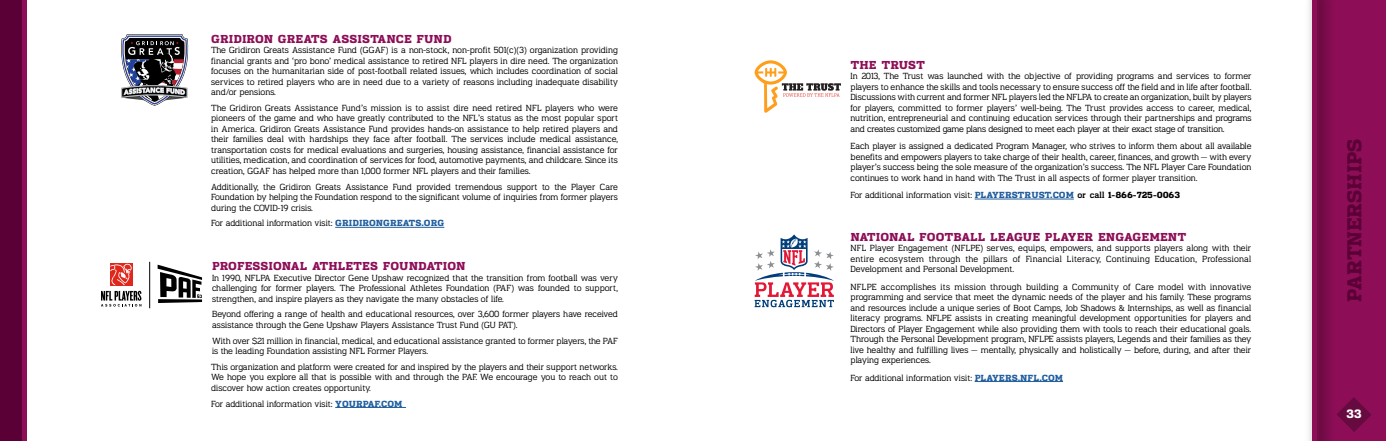
<style>
.page{position:relative;width:1386px;height:441px;background:#fff}
.page>*{position:absolute;margin:0;border:0;box-sizing:border-box;transform-origin:0 0}
.t1{font:700 20.12px "Endzone Slab";color:#5b0036}
.t2{font:700 12.25px "Endzone Slab";color:#fff}
.t3{font:700 11.38px "Endzone";color:#8d0e57}
.t4{font:300 8.75px/10.5px "Endzone";color:#000;text-align:justify}
.s1{font-weight:700;color:#215e9e}
.s2{font-weight:400}
.s3{font-weight:700}
</style>
<div class="page">
<hr style="left:335px;top:407px;width:71px;height:1px;background:#215e9e">
<svg style="left:158px;top:265px;width:44px;height:38px"></svg>
<div style="left:110px;top:263px;width:23px;height:23px;background:#df271c"></div>
<svg style="left:110px;top:263px;width:22px;height:22px"></svg>
<svg style="left:101px;top:291px;width:40px;height:16px"></svg>
<hr style="left:149px;top:262px;width:1px;height:46px;background:#000">
<hr style="left:975px;top:199px;width:99px;height:1px;background:#215e9e">
<svg style="left:755px;top:60px;width:86px;height:53px"></svg>
<svg style="left:121px;top:34px;width:67px;height:72px"></svg>
<hr style="left:335px;top:227px;width:109px;height:1px;background:#215e9e">
<hr style="left:975px;top:381px;width:88px;height:1px;background:#215e9e">
<svg style="left:755px;top:234px;width:79px;height:73px"></svg>
<div style="left:1317px;top:0;width:69px;height:441px;background:#8d0e57"></div>
<div style="left:1305px;top:0;width:30px;height:441px;background:#000;opacity:.75"></div>
<div style="left:1312px;top:0;width:5px;height:441px;background:#8d0e57"></div>
<div style="left:0;top:0;width:24px;height:441px;background:#5b0036"></div>
<hr style="left:22px;top:0;width:4px;height:441px;background:#8d0e57">
<svg style="left:1337px;top:397px;width:35px;height:35px"></svg>
<h3 class="t3" style="left:211px;top:32px;width:242px">GRIDIRON GREATS ASSISTANCE FUND</h3>
<p class="t4" style="left:211px;top:45px;width:408px">The Gridiron Greats Assistance Fund (GGAF) is a non-stock, non-profit 501(c)(3) organization providing financial grants and ‘pro bono’ medical assistance to retired NFL players in dire need. The organization focuses on the humanitarian side of post-football related issues, which includes coordination of social services to retired players who are in need due to a variety of reasons including inadequate disability and/or pensions.</p>
<p class="t4" style="left:211px;top:103px;width:408px">The Gridiron Greats Assistance Fund’s mission is to assist dire need retired NFL players who were pioneers of the game and who have greatly contributed to the NFL’s status as the most popular sport in America. Gridiron Greats Assistance Fund provides hands-on assistance to help retired players and their families deal with hardships they face after football. The services include medical assistance, transportation costs for medical evaluations and surgeries, housing assistance, financial assistance for utilities, medication, and coordination of services for food, automotive payments, and childcare. Since its creation, GGAF has helped more than 1,000 former NFL players and their families.</p>
<p class="t4" style="left:211px;top:181px;width:408px">Additionally, the Gridiron Greats Assistance Fund provided tremendous support to the Player Care Foundation by helping the Foundation respond to the significant volume of inquiries from former players during the COVID-19 crisis.</p>
<p class="t4" style="left:211px;top:218px;width:235px">For additional information visit: <span class="s1">GRIDIRONGREATS.ORG</span></p>
<h3 class="t3" style="left:212px;top:260px;width:255px">PROFESSIONAL ATHLETES FOUNDATION</h3>
<p class="t4" style="left:212px;top:272px;width:408px">In 1990, NFLPA Executive Director Gene Upshaw recognized that the transition from football was very challenging for former players. The Professional Athletes Foundation (PAF) was founded to support, strengthen, and inspire players as they navigate the many obstacles of life.</p>
<p class="t4" style="left:212px;top:309px;width:408px">Beyond offering a range of health and educational resources, over 3,600 former players have received assistance through the Gene Upshaw Players Assistance Trust Fund (GU PAT).</p>
<p class="t4" style="left:212px;top:335px;width:408px">With over $21 million in financial, medical, and educational assistance granted to former players, the PAF is the leading Foundation assisting NFL Former Players.</p>
<p class="t4" style="left:211px;top:362px;width:408px">This organization and platform were created for and inspired by the players and their support networks.<br>We hope you explore all that is possible with and through the PAF. We encourage you to reach out to discover how action creates opportunity.</p>
<p class="t4" style="left:211px;top:398px;width:193px">For additional information visit: <span class="s1">YOURPAF.COM</span></p>
<h3 class="t3" style="left:851px;top:58px;width:76px">THE TRUST</h3>
<p class="t4" style="left:851px;top:71px;width:403px">In 2013, The Trust was launched with the objective of providing programs and services to former players to enhance the skills and tools necessary to ensure success off the field and in life after football.<br>Discussions with current and former NFL players led the NFLPA to create an organization, built by players for players, committed to former players’ well-being. The Trust provides access to career, medical, nutrition, entrepreneurial and continuing education services through their partnerships and programs and creates customized game plans designed to meet each player at their exact stage of transition.</p>
<p class="t4" style="left:851px;top:141px;width:403px">Each player is assigned a dedicated Program Manager, who strives to inform them about all available benefits and empowers players to take charge of their health, career, finances, and growth — with every player’s success being the sole measure of the organization’s success. The NFL Player Care Foundation continues to work hand in hand with The Trust in all aspects of former player transition.</p>
<p class="t4" style="left:851px;top:190px;width:331px">For additional information visit: <span class="s1">PLAYERSTRUST.COM</span> <span class="s2">or call</span> <span class="s3">1-866-725-0063</span></p>
<h3 class="t3" style="left:851px;top:230px;width:337px">NATIONAL FOOTBALL LEAGUE PLAYER ENGAGEMENT</h3>
<p class="t4" style="left:851px;top:243px;width:402px">NFL Player Engagement (NFLPE) serves, equips, empowers, and supports players along with their entire ecosystem through the pillars of Financial Literacy, Continuing Education, Professional Development and Personal Development.</p>
<p class="t4" style="left:851px;top:281px;width:402px">NFLPE accomplishes its mission through building a Community of Care model with innovative programming and service that meet the dynamic needs of the player and his family. These programs and resources include a unique series of Boot Camps, Job Shadows &amp; Internships, as well as financial literacy programs. NFLPE assists in creating meaningful development opportunities for players and Directors of Player Engagement while also providing them with tools to reach their educational goals.<br>Through the Personal Development program, NFLPE assists players, Legends and their families as they live healthy and fulfilling lives — mentally, physically and holistically — before, during, and after their playing experiences.</p>
<p class="t4" style="left:851px;top:372px;width:214px">For additional information visit: <span class="s1">PLAYERS.NFL.COM</span></p>
<h1 class="t1" style="left:1343px;top:302px;width:165px;rotate:-90deg">PARTNERSHIPS</h1>
<h2 class="t2" style="left:1347px;top:407px;width:16px">33</h2>
</div>
